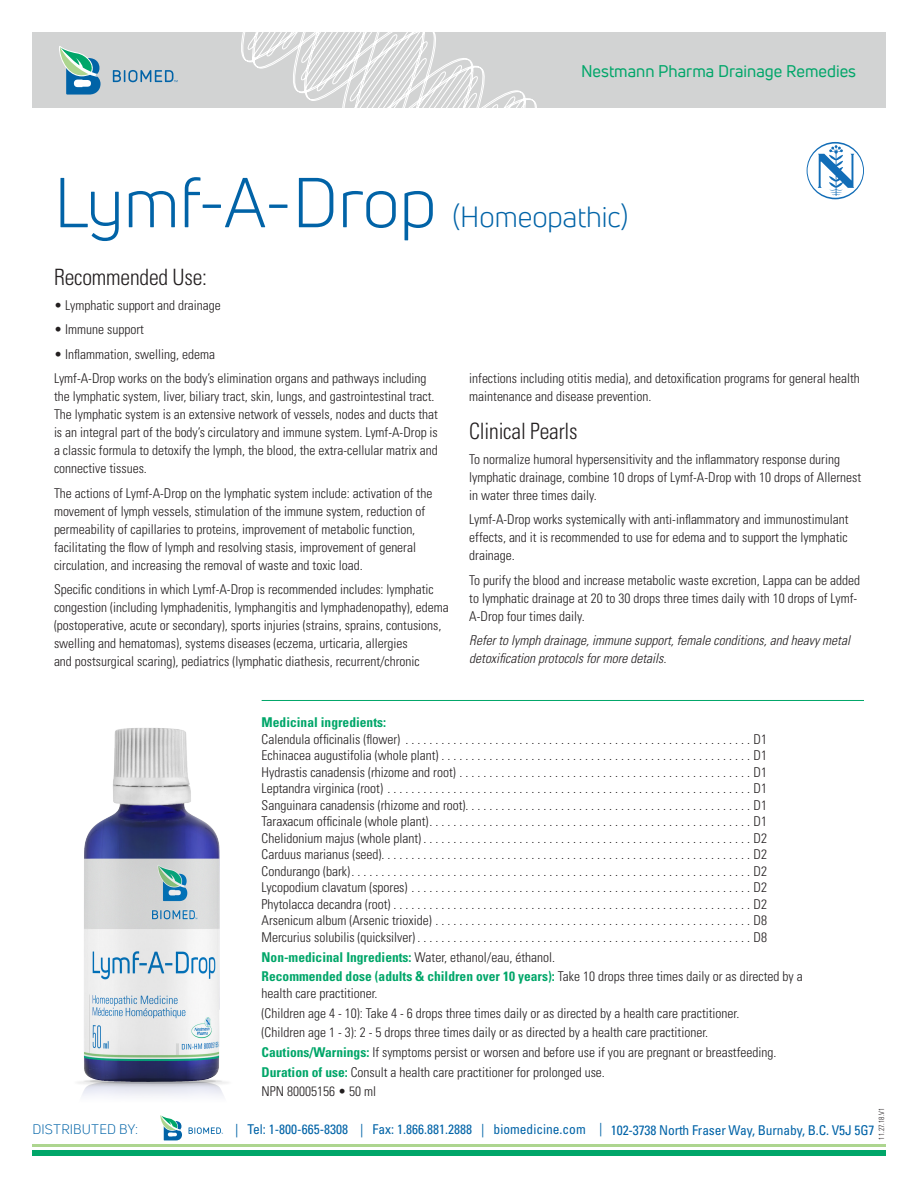
<style>
.page{position:relative;width:918px;height:1188px;background:#fff}
.page>*{position:absolute;margin:0;border:0;box-sizing:border-box;transform-origin:0 0}
.t1{font:69px "Uni Neue";color:#0163a7}
.t2{font:28.5px "Uni Neue";color:#0163a7}
.t3{font:300 condensed 22.5px "Univers";letter-spacing:-.01em;color:#231f20}
.t4{font:16.5px "Uni Neue";color:#00a669}
.t5{font:300 condensed 13.5px/18px "Univers";color:#231f20}
.t6{font:700 condensed 13.5px/19.8px "Univers";color:#00a669}
.t7{font:italic 300 condensed 13.5px/18px "Univers";color:#231f20}
.t8{font:condensed 13.5px "Univers";color:#0163a7}
.t9{font:13.5px "Uni Neue";letter-spacing:.015em;color:#0163a7}
.t10{font:300 condensed 7.5px "Univers";color:#231f20}
.s1{font-weight:300;color:#231f20}
.s2{font-weight:700;color:#00a669}
</style>
<div class="page">
<div style="left:32px;top:32px;width:854px;height:76px;background:#d2d3d3"></div>
<svg style="left:241px;top:32px;width:296px;height:76px"></svg>
<svg style="left:59px;top:46px;width:42px;height:49px"></svg>
<svg style="left:113px;top:70px;width:65px;height:12px"></svg>
<svg style="left:160px;top:1115px;width:22px;height:25px"></svg>
<svg style="left:189px;top:1127px;width:34px;height:7px"></svg>
<div style="left:32px;top:1150px;width:854px;height:6px;background:#00a669"></div>
<hr style="left:32px;top:1144px;width:854px;height:3px;background:#add58f">
<img style="left:84px;top:728px;width:136px;height:347px">
<hr style="left:262px;top:700px;width:602px;height:1px;background:#00a669">
<svg style="left:807px;top:142px;width:57px;height:57px"></svg>
<img style="left:78px;top:1075px;width:150px;height:22px">
<p class="t4" style="left:581px;top:61px;width:277px">Nestmann Pharma Drainage Remedies</p>
<h1 class="t1" style="left:54px;top:161px;width:384px">Lymf-A-Drop</h1>
<h2 class="t2" style="left:453px;top:200px;width:177px">(Homeopathic)</h2>
<h3 class="t3" style="left:54px;top:264px;width:155px">Recommended Use:</h3>
<p class="t5" style="left:54px;top:296px;width:168px">• Lymphatic support and drainage</p>
<p class="t5" style="left:54px;top:320px;width:91px">• Immune support</p>
<p class="t5" style="left:54px;top:342px;width:374px;line-height:24.5px">• Inflammation, swelling, edema<br>Lymf-A-Drop works on the body’s elimination organs and pathways including</p>
<p class="t5" style="left:54px;top:387px;width:385px">the lymphatic system, liver, biliary tract, skin, lungs, and gastrointestinal tract.<br>The lymphatic system is an extensive network of vessels, nodes and ducts that is an integral part of the body’s circulatory and immune system. Lymf-A-Drop is a classic formula to detoxify the lymph, the blood, the extra-cellular matrix and connective tissues.</p>
<p class="t5" style="left:54px;top:484px;width:380px">The actions of Lymf-A-Drop on the lymphatic system include: activation of the movement of lymph vessels, stimulation of the immune system, reduction of permeability of capillaries to proteins, improvement of metabolic function, facilitating the flow of lymph and resolving stasis, improvement of general circulation, and increasing the removal of waste and toxic load.</p>
<p class="t5" style="left:54px;top:580px;width:396px">Specific conditions in which Lymf-A-Drop is recommended includes: lymphatic congestion (including lymphadenitis, lymphangitis and lymphadenopathy), edema (postoperative, acute or secondary), sports injuries (strains, sprains, contusions, swelling and hematomas), systems diseases (eczema, urticaria, allergies<br>and postsurgical scaring), pediatrics (lymphatic diathesis, recurrent/chronic</p>
<p class="t5" style="left:469px;top:369px;width:392px">infections including otitis media), and detoxification programs for general health maintenance and disease prevention.</p>
<h3 class="t3" style="left:469px;top:418px;width:110px">Clinical Pearls</h3>
<p class="t5" style="left:469px;top:450px;width:393px">To normalize humoral hypersensitivity and the inflammatory response during lymphatic drainage, combine 10 drops of Lymf-A-Drop with 10 drops of Allernest in water three times daily.</p>
<p class="t5" style="left:469px;top:510px;width:381px;text-align:justify">Lymf-A-Drop works systemically with anti-inflammatory and immunostimulant effects, and it is recommended to use for edema and to support the lymphatic drainage.</p>
<p class="t5" style="left:469px;top:571px;width:393px">To purify the blood and increase metabolic waste excretion, Lappa can be added to lymphatic drainage at 20 to 30 drops three times daily with 10 drops of Lymf-<br>A-Drop four times daily.</p>
<p class="t7" style="left:469px;top:631px;width:382px">Refer to lymph drainage, immune support, female conditions, and heavy metal detoxification protocols for more details.</p>
<p class="t6" style="left:262px;top:712px;width:126px">Medicinal ingredients:</p>
<p class="t5" style="left:262px;top:731px;width:507px;line-height:16.5px;text-align:justify">Calendula officinalis (flower) . . . . . . . . . . . . . . . . . . . . . . . . . . . . . . . . . . . . . . . . . . . . . . . . . . . . . . . . . . D1<br>Echinacea augustifolia (whole plant) . . . . . . . . . . . . . . . . . . . . . . . . . . . . . . . . . . . . . . . . . . . . . . . . . . . . D1<br>Hydrastis canadensis (rhizome and root) . . . . . . . . . . . . . . . . . . . . . . . . . . . . . . . . . . . . . . . . . . . . . . . . . D1<br>Leptandra virginica (root) . . . . . . . . . . . . . . . . . . . . . . . . . . . . . . . . . . . . . . . . . . . . . . . . . . . . . . . . . . . . . D1<br>Sanguinara canadensis (rhizome and root)................................................D1<br>Taraxacum officinale (whole plant) . . . . . . . . . . . . . . . . . . . . . . . . . . . . . . . . . . . . . . . . . . . . . . . . . . . . . . D1<br>Chelidonium majus (whole plant) . . . . . . . . . . . . . . . . . . . . . . . . . . . . . . . . . . . . . . . . . . . . . . . . . . . . . . . D2<br>Carduus marianus (seed)..............................................................D2<br>Condurango (bark) . . . . . . . . . . . . . . . . . . . . . . . . . . . . . . . . . . . . . . . . . . . . . . . . . . . . . . . . . . . . . . . . . . . D2<br>Lycopodium clavatum (spores) . . . . . . . . . . . . . . . . . . . . . . . . . . . . . . . . . . . . . . . . . . . . . . . . . . . . . . . . . D2<br>Phytolacca decandra (root) . . . . . . . . . . . . . . . . . . . . . . . . . . . . . . . . . . . . . . . . . . . . . . . . . . . . . . . . . . . . D2<br>Arsenicum album (Arsenic trioxide) . . . . . . . . . . . . . . . . . . . . . . . . . . . . . . . . . . . . . . . . . . . . . . . . . . . . . D8<br>Mercurius solubilis (quicksilver) . . . . . . . . . . . . . . . . . . . . . . . . . . . . . . . . . . . . . . . . . . . . . . . . . . . . . . . . D8</p>
<p class="t6" style="left:262px;top:947px;width:543px">Non-medicinal Ingredients: <span class="s1">Water, ethanol/eau, éthanol.<br></span>Recommended dose (adults &amp; children over 10 years): <span class="s1">Take 10 drops three times daily or as directed by a</span></p>
<p class="t5" style="left:262px;top:983px;width:514px;line-height:19.8px">health care practitioner.<br>(Children age 4 - 10): Take 4 - 6 drops three times daily or as directed by a health care practitioner. (Children age 1 - 3): 2 - 5 drops three times daily or as directed by a health care practitioner.<br><span class="s2">Cautions/Warnings:</span> If symptoms persist or worsen and before use if you are pregnant or breastfeeding.<br><span class="s2">Duration of use:</span> Consult a health care practitioner for prolonged use.<br>NPN 80005156 • 50 ml</p>
<p class="t9" style="left:32px;top:1121px;width:107px">DISTRIBUTED BY:</p>
<p class="t8" style="left:235px;top:1121px;width:352px">| Tel: 1-800-665-8308 | Fax: 1.866.881.2888 | biomedicine.com</p>
<p class="t10" style="left:877px;top:1140px;width:34px;rotate:-90deg">11.27.18.V1</p>
<p class="t8" style="left:599px;top:1121px;width:277px">| 102-3738 North Fraser Way, Burnaby, B.C. V5J 5G7</p>
</div>
